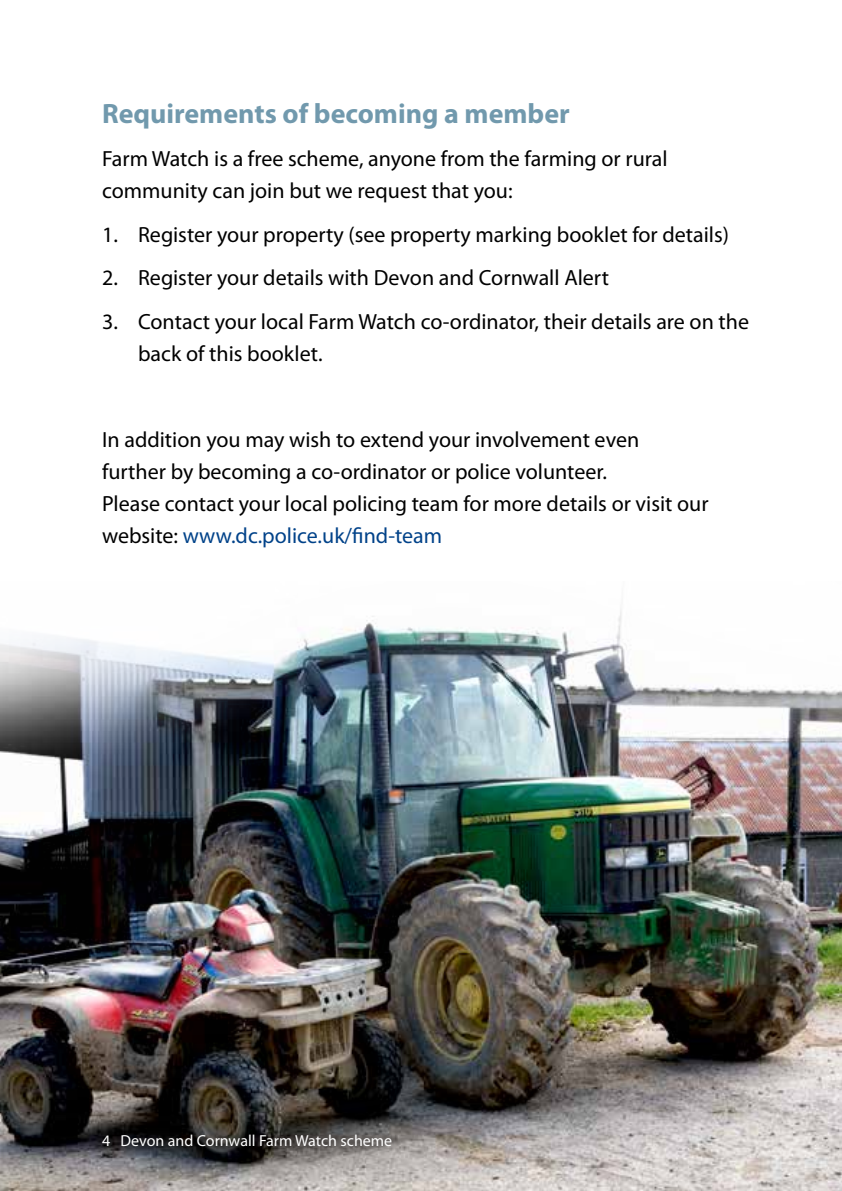
<style>
.page{position:relative;width:842px;height:1191px;background:#fff}
.page>*{position:absolute;margin:0;border:0;box-sizing:border-box;transform-origin:0 0}
.t1{font:700 28px "Myriad Pro";color:#7199ad}
.t2{font:22px/32px "Myriad Pro";color:#000}
.t3{font:16px "Myriad Pro";color:#fff}
.s1{color:#004289}
</style>
<div class="page">
<img style="left:0;top:609px;width:842px;height:582px">
<svg style="left:91px;top:1123px;width:312px;height:34px"></svg>
<p class="t1" style="left:102px;top:95px;width:469px">Requirements of becoming a member</p>
<p class="t2" style="left:102px;top:143px;width:567px">Farm Watch is a free scheme, anyone from the farming or rural community can join but we request that you:</p>
<p class="t2" style="left:102px;top:218px;width:628px">1. Register your property (see property marking booklet for details)</p>
<p class="t2" style="left:102px;top:261px;width:508px">2. Register your details with Devon and Cornwall Alert</p>
<p class="t2" style="left:138px;top:305px;width:612px;text-indent:-36px">3. Contact your local Farm Watch co-ordinator, their details are on the back of this booklet.</p>
<p class="t2" style="left:102px;top:423px;width:608px">In addition you may wish to extend your involvement even further by becoming a co-ordinator or police volunteer.<br>Please contact your local policing team for more details or visit our website: <span class="s1">www.dc.police.uk/find-team</span></p>
<p class="t3" style="left:102px;top:1130px;width:292px">4 Devon and Cornwall Farm Watch scheme</p>
</div>
